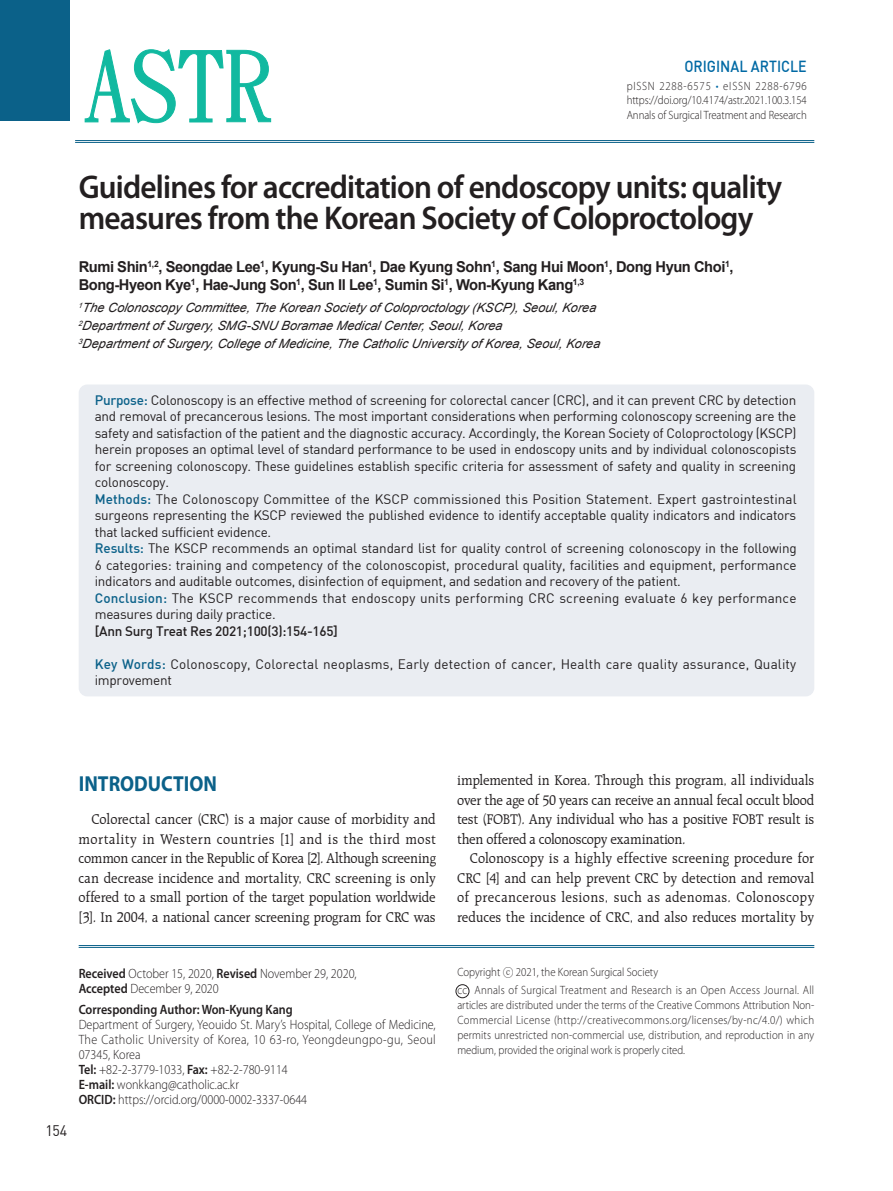
<style>
.page{position:relative;width:893px;height:1191px;background:#fff}
.page>*{position:absolute;margin:0;border:0;box-sizing:border-box;transform-origin:0 0}
.t1{font:600 33px/31.5px "Myriad Pro";letter-spacing:-.025em;color:#231f20;scale:.95 1}
.t2{font:700 21.75px "Myriad Pro";color:#0b6189;scale:.9 1}
.t3{font:15.75px "Dinmed";color:#0069a4;scale:.9 1}
.t4{font:15px/19.5px "Raleigh BT";letter-spacing:-.015em;color:#231f20;text-align:justify;scale:.94 1}
.t5{font:700 15px/18px "Arial";letter-spacing:-.03em;color:#231f20}
.t6{font:15px "Dinreg";color:#231f20;scale:.95 1}
.t7{font:13.5px/16.5px "Dinreg";letter-spacing:-.02em;color:#231f20}
.t8{font:300 13.5px/15px "Myriad Pro";color:#231f20;scale:.9 1}
.t9{font:13.5px/16.5px "Dinreg";letter-spacing:.01em;color:#231f20}
.t10{font:13.5px "Dinmed";letter-spacing:-.02em;color:#231f20}
.t11{font:600 13.5px "Myriad Pro";color:#231f20;scale:.9 1}
.t12{font:italic 12.75px/18px "Arial";color:#231f20}
.t13{font:300 12px/15px "Myriad Pro";color:#231f20;text-align:justify;scale:.9 1}
.t14{font:300 12px/18px "Myriad Pro";letter-spacing:.025em;color:#231f20;scale:.9 1}
.s1{font-size:12.45px;color:#0069a4}
.s2{font-family:"Dinmed";color:#0b6189}
.s3{font-weight:600}
.s4{font-family:"Ymjo 420";font-weight:400}
</style>
<div class="page">
<svg style="left:84px;top:49px;width:188px;height:75px"></svg>
<hr style="left:75px;top:140px;width:739px;height:1px;background:#0b6189">
<hr style="left:75px;top:142px;width:739px;height:1px;background:#0b6189">
<div style="left:0;top:0;width:70px;height:121px;background:#0b6189"></div>
<hr style="left:79px;top:945px;width:735px;height:1px;background:#0b6189">
<hr style="left:79px;top:947px;width:735px;height:1px;background:#0b6189">
<div style="left:456px;top:984px;width:13px;height:14px;border:1px solid #231f20;border-radius:50%"></div>
<div style="left:79px;top:384px;width:735px;height:312px;background:#eaedf2;border-radius:9px"></div>
<p class="t3" style="left:684px;top:56px;width:138px">ORIGINAL ARTICLE</p>
<p class="t13" style="left:627px;top:78px;width:202px">pISSN 2288-6575 <span class="s1">•</span> eISSN 2288-6796 https://doi.org/10.4174/astr.2021.100.3.154<br>Annals of Surgical Treatment and Research</p>
<h1 class="t1" style="left:79px;top:170px;width:742px">Guidelines for accreditation of endoscopy units: quality measures from the Korean Society of Coloproctology</h1>
<p class="t5" style="left:79px;top:258px;width:656px">Rumi Shin<sup>1,2</sup>, Seongdae Lee<sup>1</sup>, Kyung-Su Han<sup>1</sup>, Dae Kyung Sohn<sup>1</sup>, Sang Hui Moon<sup>1</sup>, Dong Hyun Choi<sup>1</sup>,<br>Bong-Hyeon Kye<sup>1</sup>, Hae-Jung Son<sup>1</sup>, Sun Il Lee<sup>1</sup>, Sumin Si<sup>1</sup>, Won-Kyung Kang<sup>1,3</sup></p>
<p class="t12" style="left:78px;top:299px;width:526px"><sup>1</sup>The Colonoscopy Committee,The Korean Society of Coloproctology (KSCP),Seoul,Korea<br><sup>2</sup>Department of Surgery,SMG-SNU Boramae Medical Center,Seoul,Korea<br><sup>3</sup>Department of Surgery,College of Medicine,The Catholic University of Korea,Seoul,Korea</p>
<p class="t7" style="left:95px;top:391px;width:704px"><span class="s2">Purpose:</span> Colonoscopy is an effective method of screening for colorectal cancer (CRC), and it can prevent CRC by detection and removal of precancerous lesions. The most important considerations when performing colonoscopy screening are the safety and satisfaction of the patient and the diagnostic accuracy. Accordingly, the Korean Society of Coloproctology (KSCP) herein proposes an optimal level of standard performance to be used in endoscopy units and by individual colonoscopists for screening colonoscopy. These guidelines establish specific criteria for assessment of safety and quality in screening colonoscopy.<br><span class="s2">Methods:</span> The Colonoscopy Committee of the KSCP commissioned this Position Statement. Expert gastrointestinal surgeons representing the KSCP reviewed the published evidence to identify acceptable quality indicators and indicators that lacked sufficient evidence.<br><span class="s2">Results:</span> The KSCP recommends an optimal standard list for quality control of screening colonoscopy in the following 6 categories: training and competency of the colonoscopist, procedural quality, facilities and equipment, performance indicators and auditable outcomes, disinfection of equipment, and sedation and recovery of the patient.<br><span class="s2">Conclusion:</span> The KSCP recommends that endoscopy units performing CRC screening evaluate 6 key performance measures during daily practice.</p>
<p class="t10" style="left:95px;top:622px;width:245px">[Ann Surg Treat Res 2021;100(3):154-165]</p>
<p class="t9" style="left:95px;top:655px;width:703px"><span class="s2">Key Words:</span> Colonoscopy, Colorectal neoplasms, Early detection of cancer, Health care quality assurance, Quality improvement</p>
<h2 class="t2" style="left:79px;top:769px;width:155px">INTRODUCTION</h2>
<p class="t4" style="left:79px;top:809px;width:382px;text-indent:13px">Colorectal cancer (CRC) is a major cause of morbidity and mortality in Western countries [1] and is the third most common cancer in the Republic of Korea [2]. Although screening can decrease incidence and mortality, CRC screening is only offered to a small portion of the target population worldwide [3]. In 2004, a national cancer screening program for CRC was</p>
<p class="t6" style="left:46px;top:1121px;width:24px">154</p>
<p class="t8" style="left:79px;top:966px;width:310px"><span class="s3">Received</span> October 15, 2020, <span class="s3">Revised</span> November 29, 2020,<br><span class="s3">Accepted</span> December 9, 2020</p>
<p class="t11" style="left:79px;top:1000px;width:239px">Corresponding Author: Won-Kyung Kang</p>
<p class="t8" style="left:79px;top:1017px;width:398px">Department of Surgery, Yeouido St. Mary’s Hospital, College of Medicine, The Catholic University of Korea, 10 63-ro, Yeongdeungpo-gu, Seoul 07345, Korea<br><span class="s3">Tel:</span> +82-2-3779-1033, <span class="s3">Fax:</span> +82-2-780-9114<br><span class="s3">E-mail:</span> wonkkang@catholic.ac.kr<br><span class="s3">ORCID:</span> https://orcid.org/0000-0002-3337-0644</p>
<p class="t4" style="left:457px;top:770px;width:382px">implemented in Korea. Through this program, all individuals over the age of 50 years can receive an annual fecal occult blood test (FOBT). Any individual who has a positive FOBT result is then offered a colonoscopy examination.</p>
<p class="t4" style="left:457px;top:848px;width:382px;text-indent:13px">Colonoscopy is a highly effective screening procedure for CRC [4] and can help prevent CRC by detection and removal of precancerous lesions, such as adenomas. Colonoscopy reduces the incidence of CRC, and also reduces mortality by</p>
<p class="t14" style="left:457px;top:963px;width:398px">Copyright <span class="s4">ⓒ</span> 2021, the Korean Surgical Society<br>cc Annals of Surgical Treatment and Research is an Open Access Journal. All</p>
<p class="t13" style="left:457px;top:998px;width:398px">articles are distributed under the terms of the Creative Commons Attribution Non-Commercial License (http://creativecommons.org/licenses/by-nc/4.0/) which permits unrestricted non-commercial use, distribution, and reproduction in any medium, provided the original work is properly cited.</p>
</div>
